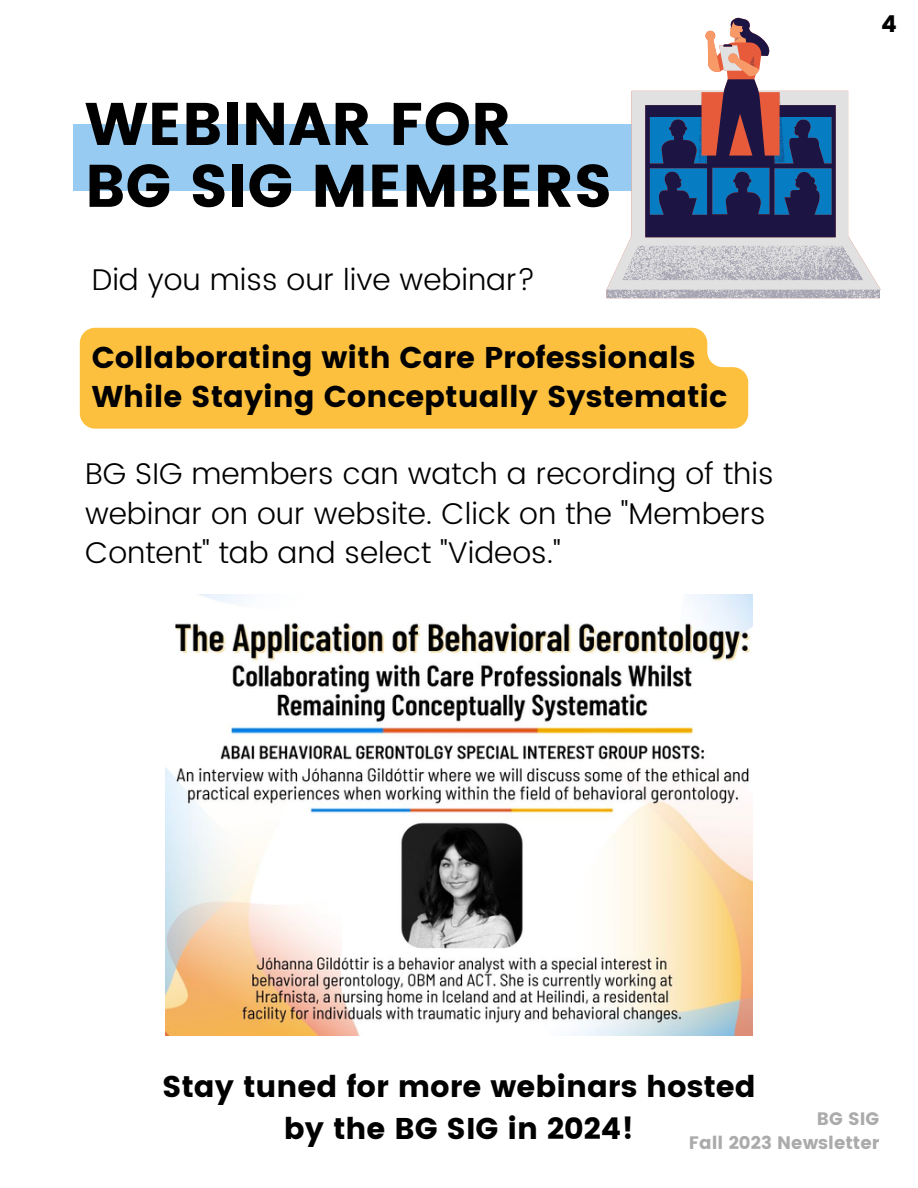
<style>
.page{position:relative;width:918px;height:1188px;background:#fff}
.page>*{position:absolute;margin:0;border:0;box-sizing:border-box;transform-origin:0 0}
.t1{font:60px "Poppins";color:#000}
.t2{font:300 30px/39.3px "Poppins";color:#000}
.t3{font:30px/39.3px "Poppins";color:#000}
.t4{font:23.25px "Poppins";color:#000}
.t5{font:18px "Poppins";color:#ababab}
</style>
<div class="page">
<div style="left:73px;top:125px;width:571px;height:66px;background:#97cbf1"></div>
<img style="left:165px;top:594px;width:587px;height:441px">
<svg style="left:705px;top:18px;width:55px;height:19px"></svg>
<svg style="left:606px;top:37px;width:274px;height:262px"></svg>
<div style="left:80px;top:328px;width:668px;height:101px;background:#fcc03e"></div>
<p class="t1" style="left:85px;top:89px;width:427px">WEBINAR FOR</p>
<p class="t1" style="left:85px;top:151px;width:529px">BG SIG MEMBERS</p>
<p class="t2" style="left:92px;top:260px;width:445px">Did you miss our live webinar?</p>
<p class="t3" style="left:92px;top:338px;width:637px">Collaborating with Care Professionals<br>While Staying Conceptually Systematic</p>
<p class="t2" style="left:85px;top:454px;width:690px">BG SIG members can watch a recording of this webinar on our website. Click on the "Members<br>Content" tab and select "Videos."</p>
<p class="t4" style="left:881px;top:10px;width:17px">4</p>
<p class="t3" style="left:162px;top:1066px;width:595px;line-height:41.7px;text-align:center">Stay tuned for more webinars hosted by the BG SIG in 2024!</p>
<p class="t5" style="left:817px;top:1108px;width:64px">BG SIG</p>
<p class="t5" style="left:689px;top:1133px;width:192px">Fall 2023 Newsletter</p>
</div>
